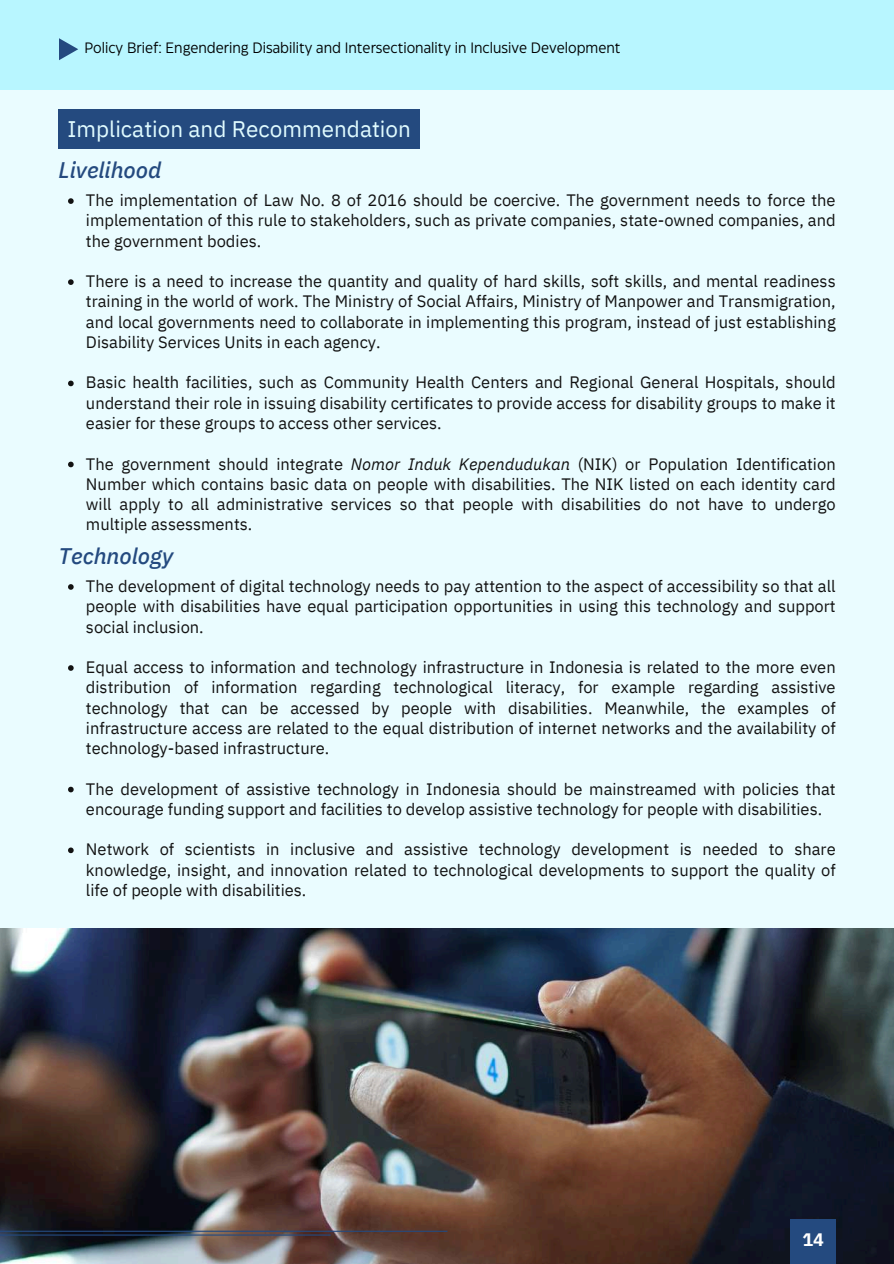
<style>
.page{position:relative;width:894px;height:1264px;background:#fff}
.page>*{position:absolute;margin:0;border:0;box-sizing:border-box;transform-origin:0 0}
.t1{font:22.5px "IBM Plex Sans";color:#e0fbff}
.t2{font:italic 500 22.5px "IBM Plex Sans";color:#244a7f}
.t3{font:700 18px "IBM Plex Sans";color:#fff}
.t4{font:16.5px/20.2px "IBM Plex Sans";color:#121212;text-align:justify}
.t5{font:15px "Eastman Grotesque";color:#000}
.s1{font-style:italic}
</style>
<div class="page">
<div style="left:0;top:0;width:893px;height:1263px;background:#eafcff"></div>
<div style="left:0;top:0;width:893px;height:89px;background:#b8f6ff"></div>
<svg style="left:59px;top:38px;width:19px;height:22px"></svg>
<img style="left:0;top:928px;width:893px;height:335px">
<div style="left:790px;top:1219px;width:45px;height:44px;background:#244a7f"></div>
<hr style="left:0;top:1230px;width:447px;height:1px;background:#244a7f">
<hr style="left:0;top:1234px;width:330px;height:1px;background:#244a7f">
<div style="left:58px;top:109px;width:362px;height:39px;background:#244a7f"></div>
<svg style="left:68px;top:198px;width:6px;height:6px"></svg>
<svg style="left:68px;top:279px;width:6px;height:6px"></svg>
<svg style="left:68px;top:380px;width:6px;height:6px"></svg>
<svg style="left:68px;top:461px;width:6px;height:6px"></svg>
<svg style="left:68px;top:584px;width:6px;height:5px"></svg>
<svg style="left:68px;top:665px;width:6px;height:5px"></svg>
<svg style="left:68px;top:786px;width:6px;height:6px"></svg>
<svg style="left:68px;top:847px;width:6px;height:6px"></svg>
<p class="t5" style="left:84px;top:42px;width:537px">Policy Brief: Engendering Disability and Intersectionality in Inclusive Development</p>
<h1 class="t1" style="left:67px;top:114px;width:345px">Implication and Recommendation</h1>
<h1 class="t2" style="left:58px;top:155px;width:104px">Livelihood</h1>
<p class="t4" style="left:86px;top:190px;width:751px">The implementation of Law No. 8 of 2016 should be coercive. The government needs to force the implementation of this rule to stakeholders, such as private companies, state-owned companies, and the government bodies.</p>
<p class="t4" style="left:86px;top:271px;width:751px">There is a need to increase the quantity and quality of hard skills, soft skills, and mental readiness training in the world of work. The Ministry of Social Affairs, Ministry of Manpower and Transmigration, and local governments need to collaborate in implementing this program, instead of just establishing Disability Services Units in each agency.</p>
<p class="t4" style="left:86px;top:372px;width:751px">Basic health facilities, such as Community Health Centers and Regional General Hospitals, should understand their role in issuing disability certificates to provide access for disability groups to make it easier for these groups to access other services.</p>
<p class="t4" style="left:86px;top:453px;width:751px">The government should integrate <span class="s1">Nomor Induk Kependudukan</span> (NIK) or Population Identification Number which contains basic data on people with disabilities. The NIK listed on each identity card will apply to all administrative services so that people with disabilities do not have to undergo multiple assessments.</p>
<h1 class="t2" style="left:58px;top:540px;width:116px">Technology</h1>
<p class="t4" style="left:86px;top:575px;width:751px">The development of digital technology needs to pay attention to the aspect of accessibility so that all people with disabilities have equal participation opportunities in using this technology and support social inclusion.</p>
<p class="t4" style="left:86px;top:656px;width:751px">Equal access to information and technology infrastructure in Indonesia is related to the more even distribution of information regarding technological literacy, for example regarding assistive technology that can be accessed by people with disabilities. Meanwhile, the examples of infrastructure access are related to the equal distribution of internet networks and the availability of technology-based infrastructure.</p>
<p class="t4" style="left:86px;top:778px;width:751px">The development of assistive technology in Indonesia should be mainstreamed with policies that encourage funding support and facilities to develop assistive technology for people with disabilities.</p>
<p class="t4" style="left:86px;top:839px;width:751px">Network of scientists in inclusive and assistive technology development is needed to share knowledge, insight, and innovation related to technological developments to support the quality of life of people with disabilities.</p>
<p class="t3" style="left:802px;top:1227px;width:23px">14</p>
</div>
